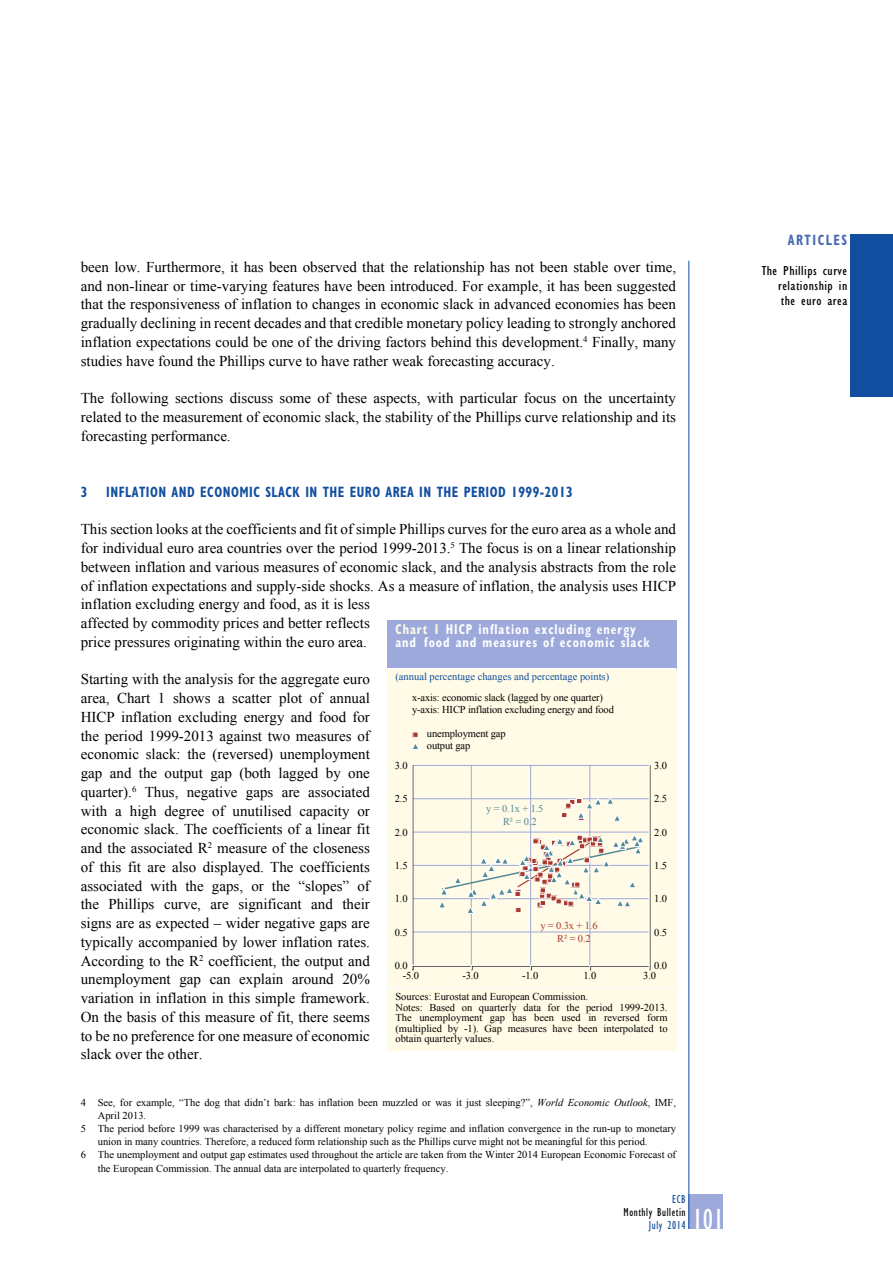
<style>
.page{position:relative;width:893px;height:1263px;background:#fff}
.page>*{position:absolute;margin:0;border:0;box-sizing:border-box;transform-origin:0 0}
.t1{font:condensed 30px "Gill Sans Myriad";color:#fff;scale:.95 1}
.t2{font:15px/18.8px "Times New Roman WGL";color:#000;text-align:justify}
.t3{font:700 condensed 15px "Gill Sans Myriad";letter-spacing:.04em;color:#114e9f;scale:.85 1}
.t4{font:700 condensed 15px "Gill Sans Myriad";letter-spacing:.12em;color:#4869b1;scale:.85 1}
.t5{font:700 condensed 14.25px/13.5px "Gill Sans Myriad";letter-spacing:.08em;color:#fff;scale:.85 1}
.t6{font:condensed 13.5px/15px "Gill Sans Myriad";letter-spacing:.035em;color:#000;text-align:justify;scale:1.1 1}
.t7{font:condensed 12px "Gill Sans Myriad";letter-spacing:.05em;color:#000;scale:.95 1}
.t8{font:condensed 12px "Gill Sans Myriad";letter-spacing:.05em;color:#114e9f;scale:.95 1}
.t9{font:10.5px/10.5px "Times New Roman WGL";color:#000}
.t10{font:10.5px "Times New Roman WGL";color:#114e9f}
.t11{font:10.5px/13px "Times New Roman WGL";color:#a8392c}
.t12{font:10.5px/13px "Times New Roman WGL";color:#538998}
.s1{font-style:italic}
.s2{color:#fffbe6}
</style>
<div class="page">
<div style="left:689px;top:1195px;width:34px;height:34px;background:#9da9db"></div>
<hr style="left:689px;top:261px;width:1px;height:968px;background:#114e9f">
<div style="left:850px;top:235px;width:43px;height:162px;background:#114e9f"></div>
<div style="left:387px;top:620px;width:289px;height:431px;background:#fffbe6"></div>
<div style="left:387px;top:620px;width:289px;height:49px;background:#9da9db"></div>
<hr style="left:387px;top:668px;width:289px;height:1px;background:#fff">
<hr style="left:387px;top:986px;width:289px;height:2px;background:#fff">
<hr style="left:412px;top:798px;width:237px;height:1px;background:#9da9db">
<hr style="left:412px;top:832px;width:237px;height:1px;background:#9da9db">
<hr style="left:412px;top:865px;width:237px;height:1px;background:#9da9db">
<hr style="left:412px;top:898px;width:237px;height:1px;background:#9da9db">
<hr style="left:412px;top:932px;width:237px;height:1px;background:#9da9db">
<hr style="left:590px;top:765px;width:1px;height:200px;background:#9da9db">
<hr style="left:530px;top:765px;width:1px;height:200px;background:#9da9db">
<hr style="left:471px;top:765px;width:1px;height:200px;background:#9da9db">
<svg style="left:561px;top:797px;width:61px;height:25px"></svg>
<svg style="left:438px;top:834px;width:207px;height:80px"></svg>
<div style="left:411px;top:764px;width:239px;height:202px;border:1px solid #fff"></div>
<svg style="left:411px;top:732px;width:8px;height:18px"></svg>
<p class="t2" style="left:81px;top:257px;width:597px">been low. Furthermore, it has been observed that the relationship has not been stable over time, and non-linear or time-varying features have been introduced. For example, it has been suggested that the responsiveness of inflation to changes in economic slack in advanced economies has been gradually declining in recent decades and that credible monetary policy leading to strongly anchored inflation expectations could be one of the driving factors behind this development.<sup>4</sup> Finally, many studies have found the Phillips curve to have rather weak forecasting accuracy.</p>
<p class="t2" style="left:81px;top:388px;width:597px">The following sections discuss some of these aspects, with particular focus on the uncertainty related to the measurement of economic slack, the stability of the Phillips curve relationship and its forecasting performance.</p>
<p class="t3" style="left:81px;top:483px;width:9px">3</p>
<p class="t3" style="left:106px;top:483px;width:550px">inflation and economic Slack in the euro area in the period 1999-2013</p>
<p class="t2" style="left:81px;top:520px;width:597px;text-align:left">This section looks at the coefficients and fit of simple Phillips curves for the euro area as a whole and for individual euro area countries over the period 1999-2013.<sup>5</sup> The focus is on a linear relationship between inflation and various measures of economic slack, and the analysis abstracts from the role of inflation expectations and supply-side shocks. As a measure of inflation, the analysis uses HICP inflation excluding energy and food, as it is less<br>affected by commodity prices and better reflects<br>price pressures originating within the euro area.</p>
<p class="t2" style="left:81px;top:670px;width:291px">Starting with the analysis for the aggregate euro area, Chart 1 shows a scatter plot of annual HICP inflation excluding energy and food for the period 1999-2013 against two measures of economic slack: the (reversed) unemployment gap and the output gap (both lagged by one quarter).<sup>6</sup> Thus, negative gaps are associated with a high degree of unutilised capacity or economic slack. The coefficients of a linear fit and the associated R<sup>2</sup> measure of the closeness of this fit are also displayed. The coefficients associated with the gaps, or the “slopes” of the Phillips curve, are significant and their signs are as expected – wider negative gaps are typically accompanied by lower inflation rates.<br>According to the R<sup>2</sup> coefficient, the output and unemployment gap can explain around 20% variation in inflation in this simple framework.<br>On the basis of this measure of fit, there seems to be no preference for one measure of economic slack over the other.</p>
<p class="t9" style="left:81px;top:1096px;width:597px">4 See, for example, “The dog that didn’t bark: has inflation been muzzled or was it just sleeping?”, <span class="s1">World Economic Outlook</span>, IMF,</p>
<p class="t9" style="left:98px;top:1110px;width:50px">April 2013.</p>
<p class="t9" style="left:81px;top:1123px;width:597px">5 The period before 1999 was characterised by a different monetary policy regime and inflation convergence in the run-up to monetary</p>
<p class="t9" style="left:98px;top:1136px;width:551px">union in many countries. Therefore, a reduced form relationship such as the Phillips curve might not be meaningful for this period.</p>
<p class="t9" style="left:81px;top:1149px;width:597px">6 The unemployment and output gap estimates used throughout the article are taken from the Winter 2014 European Economic Forecast of</p>
<p class="t9" style="left:98px;top:1162px;width:352px">the European Commission. The annual data are interpolated to quarterly frequency.</p>
<p class="t5" style="left:395px;top:622px;width:301px"><span class="s2">Chart 1</span> hiCp inflation excluding energy and food and measures of economic slack</p>
<p class="t10" style="left:395px;top:669px;width:215px">(annual percentage changes and percentage points)</p>
<p class="t9" style="left:412px;top:692px;width:192px">x-axis: economic slack (lagged by one quarter)</p>
<p class="t9" style="left:427px;top:728px;width:80px;line-height:12px">unemployment gap output gap</p>
<p class="t9" style="left:412px;top:704px;width:203px">y-axis: HICP inflation excluding energy and food</p>
<p class="t9" style="left:395px;top:760px;width:14px">3.0</p>
<p class="t9" style="left:654px;top:760px;width:14px">3.0</p>
<p class="t9" style="left:395px;top:793px;width:14px">2.5</p>
<p class="t9" style="left:654px;top:793px;width:14px">2.5</p>
<p class="t12" style="left:503px;top:802px;width:42px;text-indent:-17px">y = 0.1x + 1.5<br>R² = 0.2</p>
<p class="t9" style="left:395px;top:827px;width:14px">2.0</p>
<p class="t9" style="left:654px;top:827px;width:14px">2.0</p>
<p class="t9" style="left:395px;top:860px;width:14px">1.5</p>
<p class="t9" style="left:654px;top:860px;width:14px">1.5</p>
<p class="t9" style="left:395px;top:893px;width:14px">1.0</p>
<p class="t9" style="left:654px;top:893px;width:14px">1.0</p>
<p class="t11" style="left:557px;top:919px;width:42px;text-indent:-17px">y = 0.3x + 1.6<br>R² = 0.2</p>
<p class="t9" style="left:395px;top:927px;width:14px">0.5</p>
<p class="t9" style="left:654px;top:927px;width:14px">0.5</p>
<p class="t9" style="left:395px;top:960px;width:14px">0.0</p>
<p class="t9" style="left:654px;top:960px;width:14px">0.0</p>
<p class="t9" style="left:403px;top:970px;width:18px">-5.0</p>
<p class="t9" style="left:462px;top:970px;width:18px">-3.0</p>
<p class="t9" style="left:522px;top:970px;width:18px">-1.0</p>
<p class="t9" style="left:583px;top:970px;width:14px">1.0</p>
<p class="t9" style="left:643px;top:970px;width:14px">3.0</p>
<p class="t9" style="left:395px;top:991px;width:274px">Sources: Eurostat and European Commission.<br>Notes: Based on quarterly data for the period 1999-2013.<br>The unemployment gap has been used in reversed form (multiplied by -1). Gap measures have been interpolated to obtain quarterly values.</p>
<p class="t8" style="left:672px;top:1192px;width:16px">ECB</p>
<p class="t7" style="left:624px;top:1205px;width:67px">Monthly Bulletin</p>
<p class="t8" style="left:649px;top:1218px;width:40px">July 2014</p>
<h1 class="t1" style="left:692px;top:1201px;width:34px">101</h1>
<p class="t4" style="left:788px;top:231px;width:72px">articles</p>
<p class="t6" style="left:778px;top:263px;width:64px;text-indent:-16px">The Phillips curve relationship in the euro area</p>
</div>
